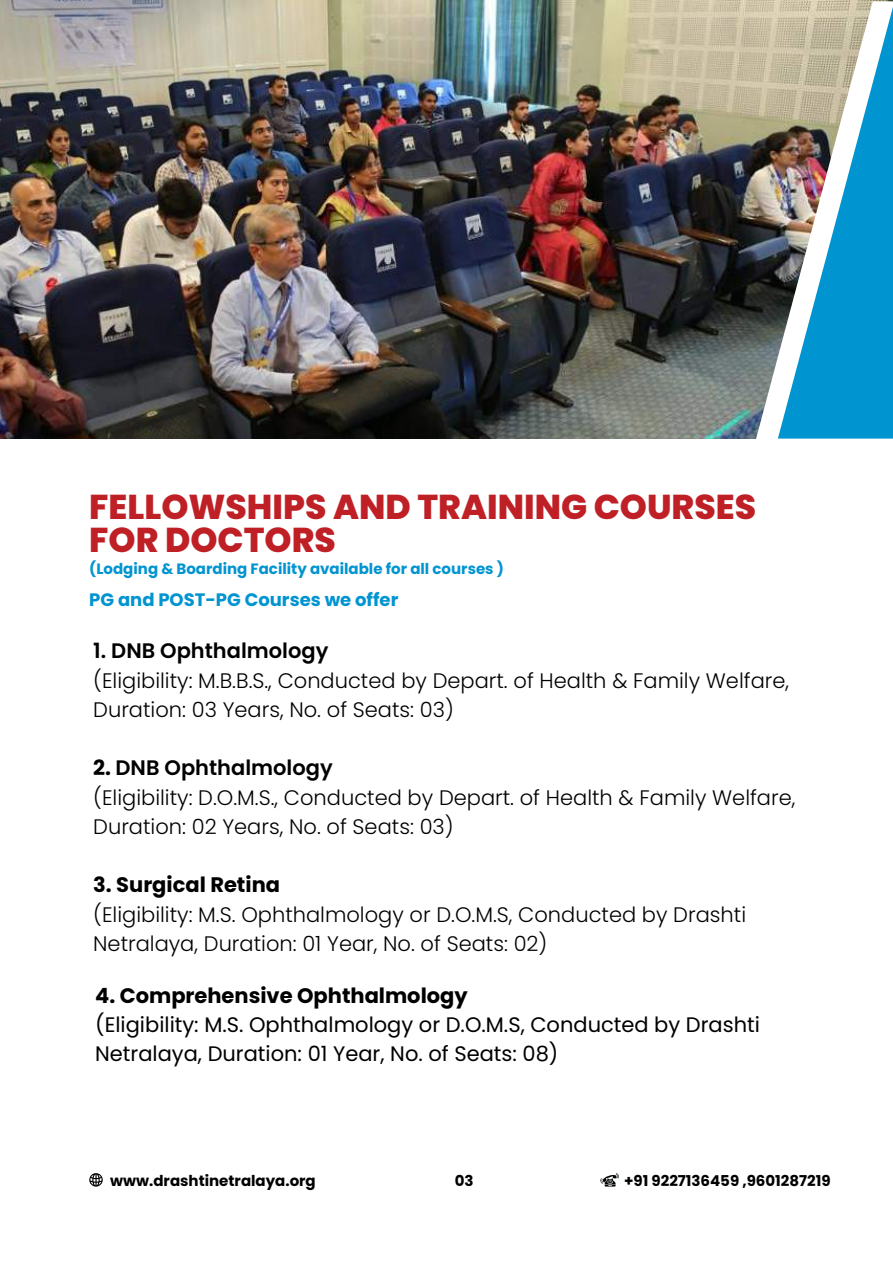
<style>
.page{position:relative;width:893px;height:1264px;background:#fff}
.page>*{position:absolute;margin:0;border:0;box-sizing:border-box;transform-origin:0 0}
.t1{font:800 34.5px/33.8px "Poppins";color:#bf2026}
.t2{font:300 21px/29.2px "Poppins";color:#000}
.t3{font:21px/29.2px "Poppins";color:#000}
.t4{font:700 21px "Poppins";color:#000}
.t5{font:600 21px "Poppins";color:#000}
.t6{font:700 18px "Poppins";color:#0094d1}
.t7{font:700 15px "Poppins";color:#000}
.t8{font:700 15px "Poppins";color:#0094d1}
.s1{font-weight:700}
.s2{font-weight:600}
</style>
<div class="page">
<img style="left:0;top:0;width:777px;height:438px">
<img style="left:755px;top:1px;width:137px;height:438px">
<img style="left:777px;top:0;width:115px;height:438px">
<svg style="left:89px;top:1173px;width:14px;height:13px"></svg>
<svg style="left:600px;top:1173px;width:19px;height:13px"></svg>
<h1 class="t1" style="left:89px;top:489px;width:668px">FELLOWSHIPS AND TRAINING COURSES<br>FOR DOCTORS</h1>
<p class="t8" style="left:89px;top:558px;width:416px">(Lodging &amp; Boarding Facility available for all courses )</p>
<p class="t6" style="left:89px;top:587px;width:310px">PG and POST-PG Courses we offer</p>
<p class="t5" style="left:93px;top:636px;width:237px">1. DNB Ophthalmology</p>
<p class="t2" style="left:93px;top:665px;width:697px">(Eligibility: M.B.B.S., Conducted by Depart. of Health &amp; Family Welfare,<br>Duration: 03 Years, No. of Seats: 03)</p>
<p class="t2" style="left:93px;top:753px;width:703px"><span class="s1">2.</span> <span class="s2">DNB Ophthalmology<br></span>(Eligibility: D.O.M.S., Conducted by Depart. of Health &amp; Family Welfare,<br>Duration: 02 Years, No. of Seats: 03)</p>
<p class="t4" style="left:93px;top:870px;width:188px">3. Surgical Retina</p>
<p class="t2" style="left:93px;top:899px;width:654px">(Eligibility: M.S. Ophthalmology or D.O.M.S, Conducted by Drashti<br>Netralaya, Duration: 01 Year, No. of Seats: 02)</p>
<p class="t4" style="left:95px;top:980px;width:374px">4. Comprehensive Ophthalmology</p>
<p class="t3" style="left:95px;top:1010px;width:666px">(Eligibility: M.S. Ophthalmology or D.O.M.S, Conducted by Drashti<br>Netralaya, Duration: 01 Year, No. of Seats: 08)</p>
<p class="t7" style="left:110px;top:1170px;width:207px">www.drashtinetralaya.org</p>
<p class="t7" style="left:455px;top:1170px;width:20px">03</p>
<p class="t7" style="left:624px;top:1170px;width:208px">+91 9227136459 ,9601287219</p>
</div>
